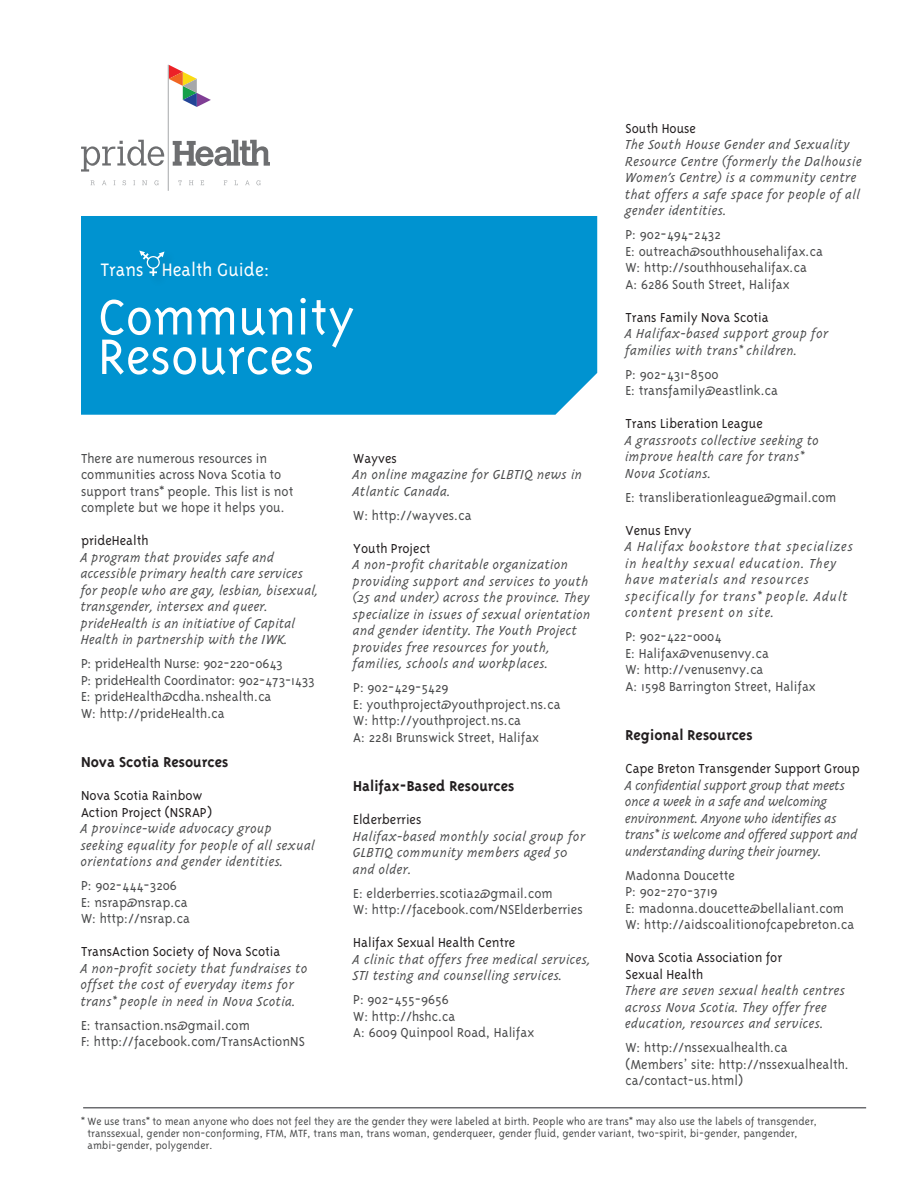
<style>
.page{position:relative;width:918px;height:1188px;background:#fff}
.page>*{position:absolute;margin:0;border:0;box-sizing:border-box;transform-origin:0 0}
.t1{font:57.3px "Triplex";color:#fff}
.t2{font:20.7px "Triplex";color:#fff}
.t3{font:700 16.5px "Triplex";color:#231f20}
.t4{font:italic 300 15px/16.5px "Triplex";color:#4b4c4d}
.t5{font:300 15px/16.5px "Triplex";color:#4b4c4d}
.t6{font:italic 300 15px/16.5px "Triplex";letter-spacing:-.03em;color:#4b4c4d}
.t7{font:italic 300 15px/16.5px "Triplex";letter-spacing:.03em;color:#4b4c4d}
.t8{font:300 15px "Triplex";color:#231f20}
.t9{font:300 12px/12px "Triplex";color:#4b4c4d}
.s1{font-style:normal;color:#231f20}
</style>
<div class="page">
<div style="left:81px;top:216px;width:516px;height:199px;background:#0093d0"></div>
<div style="left:137px;top:248px;width:40px;height:40px;background:#0093d0"></div>
<svg style="left:139px;top:251px;width:25px;height:25px"></svg>
<svg style="left:91px;top:180px;width:4px;height:5px"></svg>
<svg style="left:102px;top:180px;width:4px;height:5px"></svg>
<svg style="left:123px;top:180px;width:3px;height:5px"></svg>
<svg style="left:142px;top:180px;width:5px;height:5px"></svg>
<svg style="left:154px;top:180px;width:4px;height:5px"></svg>
<svg style="left:178px;top:180px;width:4px;height:5px"></svg>
<svg style="left:189px;top:180px;width:4px;height:5px"></svg>
<svg style="left:200px;top:180px;width:4px;height:5px"></svg>
<svg style="left:245px;top:180px;width:5px;height:5px"></svg>
<svg style="left:256px;top:180px;width:4px;height:5px"></svg>
<svg style="left:169px;top:65px;width:42px;height:42px"></svg>
<hr style="left:168px;top:65px;width:1px;height:126px;background:#a6a8aa">
<svg style="left:81px;top:140px;width:83px;height:32px"></svg>
<svg style="left:173px;top:140px;width:97px;height:26px"></svg>
<hr style="left:83px;top:1107px;width:783px;height:1px;background:#6c6d70">
<p class="t2" style="left:100px;top:258px;width:171px">Trans Health Guide:</p>
<p class="t1" style="left:98px;top:285px;width:258px">Community</p>
<p class="t1" style="left:98px;top:324px;width:218px">Resources</p>
<p class="t5" style="left:81px;top:450px;width:214px">There are numerous resources in communities across Nova Scotia to support trans* people. This list is not complete but we hope it helps you.</p>
<p class="t8" style="left:81px;top:532px;width:69px">prideHealth</p>
<p class="t4" style="left:81px;top:549px;width:239px">A program that provides safe and accessible primary health care services for people who are gay, lesbian, bisexual, transgender, intersex and queer. prideHealth is an initiative of Capital Health in partnership with the IWK.</p>
<p class="t5" style="left:81px;top:655px;width:203px">P: prideHealth Nurse: 902-220-0643</p>
<p class="t5" style="left:81px;top:672px;width:235px">P: prideHealth Coordinator: 902-473-1433</p>
<p class="t5" style="left:81px;top:688px;width:192px">E: prideHealth@cdha.nshealth.ca</p>
<p class="t5" style="left:81px;top:705px;width:145px">W: http://prideHealth.ca</p>
<p class="t3" style="left:81px;top:753px;width:149px">Nova Scotia Resources</p>
<p class="t4" style="left:81px;top:788px;width:236px"><span class="s1">Nova Scotia Rainbow<br>Action Project (NSRAP)<br></span>A province-wide advocacy group seeking equality for people of all sexual orientations and gender identities.</p>
<p class="t5" style="left:81px;top:877px;width:97px">P: 902-444-3206</p>
<p class="t5" style="left:81px;top:894px;width:108px">E: nsrap@nsrap.ca</p>
<p class="t5" style="left:81px;top:910px;width:111px">W: http://nsrap.ca</p>
<p class="t4" style="left:81px;top:944px;width:229px"><span class="s1">TransAction Society of Nova Scotia<br></span>A non-profit society that fundraises to offset the cost of everyday items for trans* people in need in Nova Scotia.</p>
<p class="t5" style="left:81px;top:1017px;width:170px">E: transaction.ns@gmail.com</p>
<p class="t5" style="left:81px;top:1033px;width:225px">F: http://facebook.com/TransActionNS</p>
<p class="t4" style="left:353px;top:450px;width:231px"><span class="s1">Wayves<br></span>An online magazine for GLBTIQ news in<br>Atlantic Canada.</p>
<p class="t5" style="left:353px;top:507px;width:120px">W: http://wayves.ca</p>
<p class="t4" style="left:353px;top:540px;width:240px"><span class="s1">Youth Project<br></span>A non-profit charitable organization providing support and services to youth (25 and under) across the province. They specialize in issues of sexual orientation and gender identity. The Youth Project provides free resources for youth, families, schools and workplaces.</p>
<p class="t5" style="left:353px;top:679px;width:97px">P: 902-429-5429</p>
<p class="t5" style="left:353px;top:696px;width:209px">E: youthproject@youthproject.ns.ca<br>W: http://youthproject.ns.ca</p>
<p class="t5" style="left:353px;top:729px;width:187px">A: 2281 Brunswick Street, Halifax</p>
<p class="t3" style="left:353px;top:777px;width:163px">Halifax-Based Resources</p>
<p class="t4" style="left:353px;top:812px;width:234px"><span class="s1">Elderberries<br></span>Halifax-based monthly social group for<br>GLBTIQ community members aged 50 and older.</p>
<p class="t5" style="left:353px;top:885px;width:201px">E: elderberries.scotia2@gmail.com</p>
<p class="t5" style="left:353px;top:901px;width:231px">W: http://facebook.com/NSElderberries</p>
<p class="t4" style="left:353px;top:935px;width:240px"><span class="s1">Halifax Sexual Health Centre<br></span>A clinic that offers free medical services,<br>STI testing and counselling services.</p>
<p class="t5" style="left:353px;top:991px;width:97px">P: 902-455-9656</p>
<p class="t5" style="left:353px;top:1008px;width:104px">W: http://hshc.ca</p>
<p class="t5" style="left:353px;top:1024px;width:183px">A: 6009 Quinpool Road, Halifax</p>
<p class="t4" style="left:626px;top:120px;width:238px"><span class="s1">South House<br></span>The South House Gender and Sexuality<br>Resource Centre (formerly the Dalhousie<br>Women’s Centre) is a community centre that offers a safe space for people of all gender identities.</p>
<p class="t5" style="left:626px;top:226px;width:97px">P: 902-494-2432</p>
<p class="t5" style="left:626px;top:243px;width:199px">E: outreach@southhousehalifax.ca</p>
<p class="t5" style="left:626px;top:259px;width:183px">W: http://southhousehalifax.ca</p>
<p class="t5" style="left:626px;top:276px;width:166px">A: 6286 South Street, Halifax</p>
<p class="t8" style="left:626px;top:309px;width:145px">Trans Family Nova Scotia</p>
<p class="t4" style="left:626px;top:326px;width:205px">A Halifax-based support group for families with trans* children.</p>
<p class="t5" style="left:626px;top:366px;width:95px">P: 902-431-8500</p>
<p class="t5" style="left:626px;top:382px;width:154px">E: transfamily@eastlink.ca</p>
<p class="t4" style="left:626px;top:416px;width:196px"><span class="s1">Trans Liberation League<br></span>A grassroots collective seeking to improve health care for trans*<br>Nova Scotians.</p>
<p class="t5" style="left:626px;top:489px;width:212px">E: transliberationleague@gmail.com</p>
<p class="t7" style="left:626px;top:522px;width:230px"><span class="s1">Venus Envy<br></span>A Halifax bookstore that specializes in healthy sexual education. They have materials and resources specifically for trans* people. Adult content present on site.</p>
<p class="t5" style="left:626px;top:628px;width:98px">P: 902-422-0004</p>
<p class="t5" style="left:626px;top:645px;width:145px">E: Halifax@venusenvy.ca</p>
<p class="t5" style="left:626px;top:661px;width:140px">W: http://venusenvy.ca</p>
<p class="t5" style="left:626px;top:678px;width:192px">A: 1598 Barrington Street, Halifax</p>
<p class="t3" style="left:626px;top:726px;width:129px">Regional Resources</p>
<p class="t6" style="left:626px;top:761px;width:236px"><span class="s1">Cape Breton Transgender Support Group </span>A confidential support group that meets once a week in a safe and welcoming environment. Anyone who identifies as trans* is welcome and offered support and understanding during their journey.</p>
<p class="t5" style="left:626px;top:867px;width:111px">Madonna Doucette</p>
<p class="t5" style="left:626px;top:883px;width:94px">P: 902-270-3719</p>
<p class="t5" style="left:626px;top:900px;width:220px">E: madonna.doucette@bellaliant.com</p>
<p class="t5" style="left:626px;top:916px;width:230px">W: http://aidscoalitionofcapebreton.ca</p>
<p class="t4" style="left:626px;top:950px;width:222px"><span class="s1">Nova Scotia Association for<br>Sexual Health<br></span>There are seven sexual health centres across Nova Scotia. They offer free education, resources and services.</p>
<p class="t5" style="left:626px;top:1039px;width:164px">W: http://nssexualhealth.ca</p>
<p class="t5" style="left:626px;top:1056px;width:225px">(Members’ site: http://nssexualhealth. ca/contact-us.html)</p>
<p class="t9" style="left:88px;top:1115px;width:731px;text-indent:-7px">* We use trans* to mean anyone who does not feel they are the gender they were labeled at birth. People who are trans* may also use the labels of transgender, transsexual, gender non-conforming, FTM, MTF, trans man, trans woman, genderqueer, gender fluid, gender variant, two-spirit, bi-gender, pangender, ambi-gender, polygender.</p>
</div>
